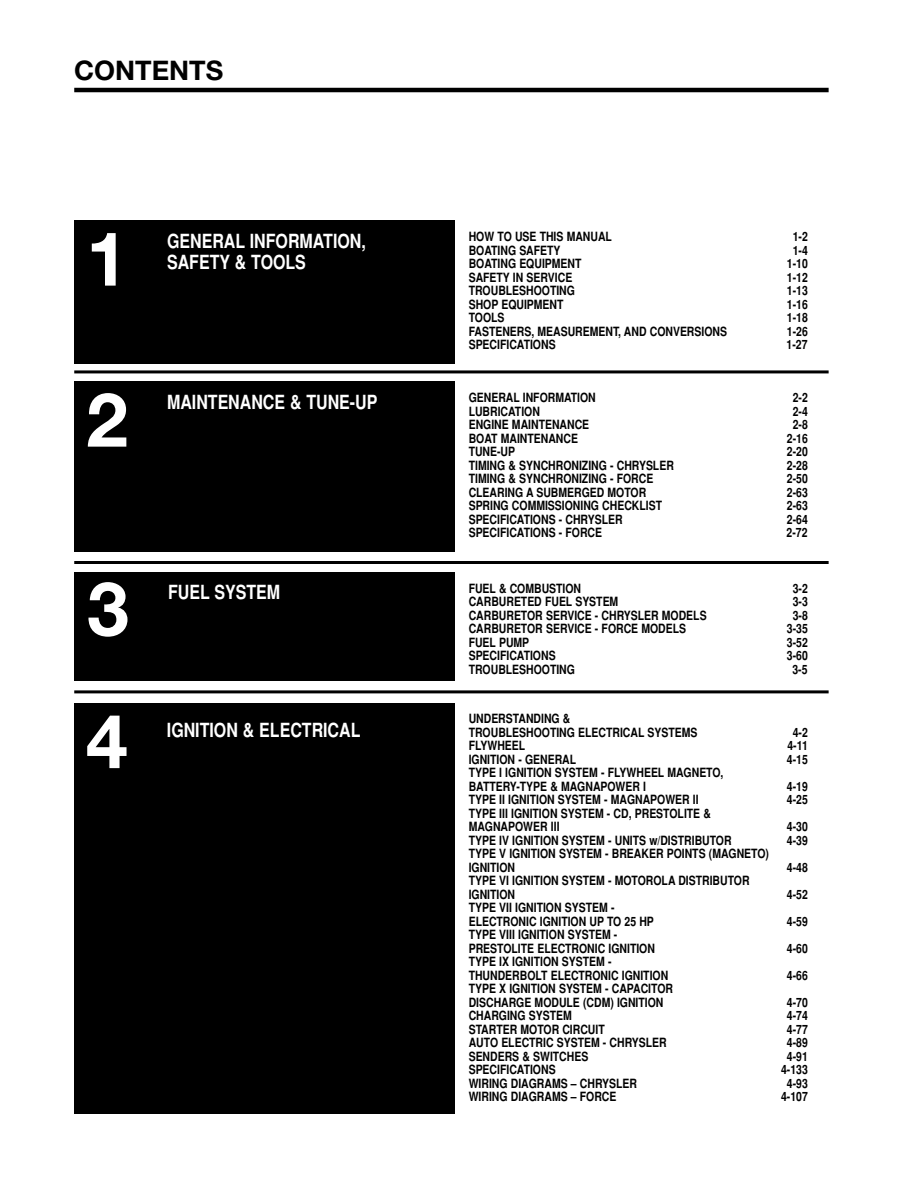
<style>
.page{position:relative;width:918px;height:1188px;background:#fff}
.page>*{position:absolute;margin:0;border:0;box-sizing:border-box;transform-origin:0 0}
.t1{font:700 75px "Helvetica Neue";color:#fff}
.t2{font:700 27px "Helvetica Neue";color:#000}
.t3{font:700 19.5px/21px "Helvetica";color:#fff;scale:.82 1}
.t4{font:700 12.75px/13.5px "Helvetica";color:#000;scale:.82 1}
</style>
<div class="page">
<div style="left:74px;top:220px;width:381px;height:144px;background:#000"></div>
<div style="left:74px;top:381px;width:381px;height:171px;background:#000"></div>
<div style="left:74px;top:572px;width:381px;height:109px;background:#000"></div>
<div style="left:74px;top:703px;width:381px;height:411px;background:#000"></div>
<hr style="left:74px;top:88px;width:755px;height:4px;background:#000">
<hr style="left:74px;top:370px;width:755px;height:3px;background:#000">
<hr style="left:74px;top:561px;width:755px;height:3px;background:#000">
<hr style="left:74px;top:690px;width:755px;height:3px;background:#000">
<h2 class="t2" style="left:74px;top:61px;width:151px">CONTENTS</h2>
<h1 class="t1" style="left:86px;top:232px;width:43px">1</h1>
<h3 class="t3" style="left:167px;top:233px;width:244px">GENERAL INFORMATION,<br>SAFETY &amp; TOOLS</h3>
<p class="t4" style="left:469px;top:231px;width:176px">HOW TO USE THIS MANUAL</p>
<p class="t4" style="left:793px;top:231px;width:20px">1-2</p>
<p class="t4" style="left:469px;top:245px;width:114px">BOATING SAFETY</p>
<p class="t4" style="left:793px;top:245px;width:20px">1-4</p>
<p class="t4" style="left:469px;top:258px;width:139px">BOATING EQUIPMENT</p>
<p class="t4" style="left:787px;top:258px;width:27px">1-10</p>
<p class="t4" style="left:469px;top:272px;width:128px">SAFETY IN SERVICE</p>
<p class="t4" style="left:787px;top:272px;width:27px">1-12</p>
<p class="t4" style="left:469px;top:285px;width:131px">TROUBLESHOOTING</p>
<p class="t4" style="left:787px;top:285px;width:27px">1-13</p>
<p class="t4" style="left:469px;top:299px;width:117px">SHOP EQUIPMENT</p>
<p class="t4" style="left:787px;top:299px;width:27px">1-16</p>
<p class="t4" style="left:469px;top:312px;width:45px">TOOLS</p>
<p class="t4" style="left:787px;top:312px;width:27px">1-18</p>
<p class="t4" style="left:469px;top:326px;width:317px">FASTENERS, MEASUREMENT, AND CONVERSIONS</p>
<p class="t4" style="left:787px;top:326px;width:27px">1-26</p>
<p class="t4" style="left:469px;top:339px;width:108px">SPECIFICATIONS</p>
<p class="t4" style="left:787px;top:339px;width:27px">1-27</p>
<h1 class="t1" style="left:86px;top:393px;width:43px">2</h1>
<h3 class="t3" style="left:167px;top:394px;width:258px">MAINTENANCE &amp; TUNE-UP</h3>
<p class="t4" style="left:469px;top:392px;width:156px">GENERAL INFORMATION</p>
<p class="t4" style="left:793px;top:392px;width:20px">2-2</p>
<p class="t4" style="left:469px;top:406px;width:88px">LUBRICATION</p>
<p class="t4" style="left:793px;top:406px;width:20px">2-4</p>
<p class="t4" style="left:469px;top:419px;width:148px">ENGINE MAINTENANCE</p>
<p class="t4" style="left:793px;top:419px;width:20px">2-8</p>
<p class="t4" style="left:469px;top:433px;width:135px">BOAT MAINTENANCE</p>
<p class="t4" style="left:787px;top:433px;width:27px">2-16</p>
<p class="t4" style="left:469px;top:446px;width:58px">TUNE-UP</p>
<p class="t4" style="left:787px;top:446px;width:27px">2-20</p>
<p class="t4" style="left:469px;top:460px;width:252px">TIMING &amp; SYNCHRONIZING - CHRYSLER</p>
<p class="t4" style="left:787px;top:460px;width:27px">2-28</p>
<p class="t4" style="left:469px;top:473px;width:227px">TIMING &amp; SYNCHRONIZING - FORCE</p>
<p class="t4" style="left:787px;top:473px;width:27px">2-50</p>
<p class="t4" style="left:469px;top:487px;width:218px">CLEARING A SUBMERGED MOTOR</p>
<p class="t4" style="left:787px;top:487px;width:27px">2-63</p>
<p class="t4" style="left:469px;top:500px;width:237px">SPRING COMMISSIONING CHECKLIST</p>
<p class="t4" style="left:787px;top:500px;width:27px">2-63</p>
<p class="t4" style="left:469px;top:514px;width:189px">SPECIFICATIONS - CHRYSLER</p>
<p class="t4" style="left:787px;top:514px;width:27px">2-64</p>
<p class="t4" style="left:469px;top:527px;width:164px">SPECIFICATIONS - FORCE</p>
<p class="t4" style="left:787px;top:527px;width:27px">2-72</p>
<h1 class="t1" style="left:87px;top:582px;width:43px">3</h1>
<h3 class="t3" style="left:168px;top:583px;width:138px">FUEL SYSTEM</h3>
<h1 class="t1" style="left:86px;top:715px;width:43px">4</h1>
<h3 class="t3" style="left:167px;top:722px;width:238px">IGNITION &amp; ELECTRICAL</h3>
<p class="t4" style="left:469px;top:583px;width:139px">FUEL &amp; COMBUSTION</p>
<p class="t4" style="left:793px;top:583px;width:20px">3-2</p>
<p class="t4" style="left:469px;top:596px;width:184px">CARBURETED FUEL SYSTEM</p>
<p class="t4" style="left:793px;top:596px;width:20px">3-3</p>
<p class="t4" style="left:469px;top:610px;width:292px">CARBURETOR SERVICE - CHRYSLER MODELS</p>
<p class="t4" style="left:793px;top:610px;width:20px">3-8</p>
<p class="t4" style="left:469px;top:623px;width:267px">CARBURETOR SERVICE - FORCE MODELS</p>
<p class="t4" style="left:787px;top:623px;width:27px">3-35</p>
<p class="t4" style="left:469px;top:637px;width:75px">FUEL PUMP</p>
<p class="t4" style="left:787px;top:637px;width:27px">3-52</p>
<p class="t4" style="left:469px;top:650px;width:108px">SPECIFICATIONS</p>
<p class="t4" style="left:787px;top:650px;width:27px">3-60</p>
<p class="t4" style="left:469px;top:664px;width:131px">TROUBLESHOOTING</p>
<p class="t4" style="left:792px;top:664px;width:20px">3-5</p>
<p class="t4" style="left:469px;top:713px;width:280px">UNDERSTANDING &amp;<br>TROUBLESHOOTING ELECTRICAL SYSTEMS</p>
<p class="t4" style="left:793px;top:727px;width:20px">4-2</p>
<p class="t4" style="left:469px;top:740px;width:70px">FLYWHEEL</p>
<p class="t4" style="left:787px;top:740px;width:26px">4-11</p>
<p class="t4" style="left:469px;top:754px;width:133px">IGNITION - GENERAL</p>
<p class="t4" style="left:787px;top:754px;width:27px">4-15</p>
<p class="t4" style="left:469px;top:767px;width:312px">TYPE I IGNITION SYSTEM - FLYWHEEL MAGNETO,<br>BATTERY-TYPE &amp; MAGNAPOWER I</p>
<p class="t4" style="left:787px;top:781px;width:27px">4-19</p>
<p class="t4" style="left:469px;top:794px;width:282px">TYPE II IGNITION SYSTEM - MAGNAPOWER II</p>
<p class="t4" style="left:787px;top:794px;width:27px">4-25</p>
<p class="t4" style="left:469px;top:808px;width:297px">TYPE III IGNITION SYSTEM - CD, PRESTOLITE &amp;<br>MAGNAPOWER III</p>
<p class="t4" style="left:787px;top:821px;width:27px">4-30</p>
<p class="t4" style="left:469px;top:835px;width:322px">TYPE IV IGNITION SYSTEM - UNITS w/DISTRIBUTOR</p>
<p class="t4" style="left:787px;top:835px;width:27px">4-39</p>
<p class="t4" style="left:469px;top:848px;width:368px">TYPE V IGNITION SYSTEM - BREAKER POINTS (MAGNETO)<br>IGNITION</p>
<p class="t4" style="left:787px;top:862px;width:27px">4-48</p>
<p class="t4" style="left:469px;top:875px;width:344px">TYPE VI IGNITION SYSTEM - MOTOROLA DISTRIBUTOR<br>IGNITION</p>
<p class="t4" style="left:469px;top:902px;width:227px">TYPE VII IGNITION SYSTEM -<br>ELECTRONIC IGNITION UP TO 25 HP</p>
<p class="t4" style="left:469px;top:929px;width:229px">TYPE VIII IGNITION SYSTEM -<br>PRESTOLITE ELECTRONIC IGNITION</p>
<p class="t4" style="left:469px;top:956px;width:245px">TYPE IX IGNITION SYSTEM -<br>THUNDERBOLT ELECTRONIC IGNITION</p>
<p class="t4" style="left:787px;top:889px;width:27px">4-52</p>
<p class="t4" style="left:787px;top:916px;width:27px">4-59</p>
<p class="t4" style="left:787px;top:943px;width:27px">4-60</p>
<p class="t4" style="left:787px;top:970px;width:27px">4-66</p>
<p class="t4" style="left:469px;top:983px;width:251px">TYPE X IGNITION SYSTEM - CAPACITOR<br>DISCHARGE MODULE (CDM) IGNITION</p>
<p class="t4" style="left:787px;top:997px;width:27px">4-70</p>
<p class="t4" style="left:469px;top:1010px;width:127px">CHARGING SYSTEM</p>
<p class="t4" style="left:787px;top:1010px;width:27px">4-74</p>
<p class="t4" style="left:469px;top:1024px;width:167px">STARTER MOTOR CIRCUIT</p>
<p class="t4" style="left:787px;top:1024px;width:27px">4-77</p>
<p class="t4" style="left:469px;top:1037px;width:243px">AUTO ELECTRIC SYSTEM - CHRYSLER</p>
<p class="t4" style="left:787px;top:1037px;width:27px">4-89</p>
<p class="t4" style="left:469px;top:1051px;width:147px">SENDERS &amp; SWITCHES</p>
<p class="t4" style="left:787px;top:1051px;width:27px">4-91</p>
<p class="t4" style="left:469px;top:1064px;width:108px">SPECIFICATIONS</p>
<p class="t4" style="left:781px;top:1064px;width:34px">4-133</p>
<p class="t4" style="left:469px;top:1078px;width:207px">WIRING DIAGRAMS – CHRYSLER</p>
<p class="t4" style="left:787px;top:1078px;width:27px">4-93</p>
<p class="t4" style="left:469px;top:1091px;width:182px">WIRING DIAGRAMS – FORCE</p>
<p class="t4" style="left:781px;top:1091px;width:34px">4-107</p>
</div>
